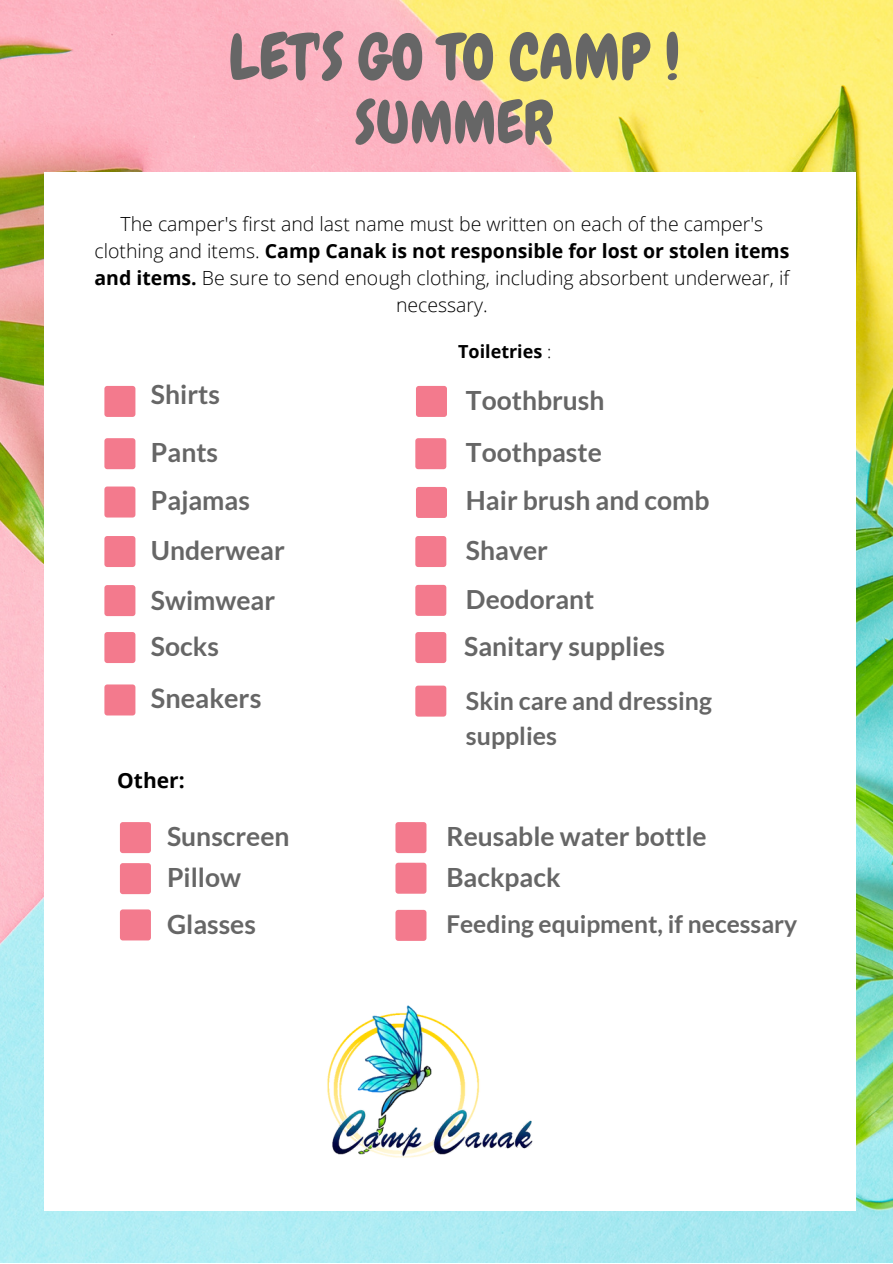
<style>
.page{position:relative;width:893px;height:1264px;background:#fff}
.page>*{position:absolute;margin:0;border:0;box-sizing:border-box;transform-origin:0 0}
.t1{font:62.55px "Chewy";color:#666}
.t2{font:58.05px "Chewy";color:#666}
.t3{font:700 27px "Lato";color:#666}
.t4{font:700 26.4px/46.3px "Lato";color:#666}
.t5{font:700 24.9px/34.8px "Lato";color:#666}
.t6{font:700 24.6px "Lato";color:#666}
.t7{font:700 21px "Open Sans";color:#000}
.t8{font:300 19.5px/27px "Open Sans";color:#000;text-align:center}
.t9{font:700 18px "Open Sans";color:#000}
.s1{font-weight:700}
.s2{font-weight:300}
</style>
<div class="page">
<img style="left:0;top:0;width:892px;height:1262px">
<div style="left:45px;top:241px;width:810px;height:908px;background:#fff"></div>
<div style="left:45px;top:172px;width:810px;height:69px;background:#fff"></div>
<div style="left:45px;top:1149px;width:810px;height:61px;background:#fff"></div>
<svg style="left:415px;top:438px;width:31px;height:31px"></svg>
<svg style="left:416px;top:487px;width:31px;height:31px"></svg>
<svg style="left:416px;top:386px;width:31px;height:31px"></svg>
<svg style="left:415px;top:536px;width:31px;height:31px"></svg>
<svg style="left:415px;top:585px;width:31px;height:31px"></svg>
<svg style="left:415px;top:632px;width:31px;height:31px"></svg>
<svg style="left:415px;top:685px;width:31px;height:31px"></svg>
<svg style="left:395px;top:862px;width:31px;height:31px"></svg>
<svg style="left:395px;top:822px;width:31px;height:31px"></svg>
<svg style="left:395px;top:909px;width:31px;height:31px"></svg>
<svg style="left:104px;top:536px;width:31px;height:31px"></svg>
<svg style="left:104px;top:632px;width:31px;height:31px"></svg>
<svg style="left:104px;top:486px;width:31px;height:31px"></svg>
<svg style="left:104px;top:684px;width:31px;height:31px"></svg>
<svg style="left:104px;top:585px;width:31px;height:31px"></svg>
<svg style="left:104px;top:438px;width:31px;height:31px"></svg>
<svg style="left:104px;top:386px;width:31px;height:31px"></svg>
<svg style="left:120px;top:863px;width:31px;height:31px"></svg>
<svg style="left:120px;top:909px;width:31px;height:31px"></svg>
<svg style="left:120px;top:822px;width:31px;height:31px"></svg>
<img style="left:327px;top:1005px;width:206px;height:153px">
<h1 class="t1" style="left:228px;top:17px;width:453px">LET'S GO TO CAMP !</h1>
<h2 class="t2" style="left:355px;top:86px;width:199px">SUMMER</h2>
<p class="t8" style="left:94px;top:210px;width:696px">The camper's first and last name must be written on each of the camper's clothing and items. <span class="s1">Camp Canak is not responsible for lost or stolen items and items.</span> Be sure to send enough clothing, including absorbent underwear, if necessary.</p>
<h3 class="t4" style="left:151px;top:371px;width:70px">Shirts</h3>
<h3 class="t4" style="left:151px;top:428px;width:69px">Pants</h3>
<h3 class="t4" style="left:151px;top:477px;width:100px">Pajamas</h3>
<h3 class="t4" style="left:151px;top:527px;width:135px">Underwear</h3>
<h3 class="t4" style="left:151px;top:576px;width:126px">Swimwear<br>Socks</h3>
<h3 class="t3" style="left:151px;top:681px;width:112px">Sneakers</h3>
<p class="t7" style="left:117px;top:766px;width:69px">Other:</p>
<h3 class="t4" style="left:167px;top:813px;width:124px">Sunscreen</h3>
<h3 class="t4" style="left:167px;top:853px;width:90px">Pillow<br>Glasses</h3>
<p class="t9" style="left:458px;top:339px;width:95px">Toiletries <span class="s2">:</span></p>
<h3 class="t4" style="left:466px;top:373px;width:140px;line-height:52.2px">Toothbrush<br>Toothpaste</h3>
<h3 class="t4" style="left:466px;top:475px;width:245px;line-height:49.5px">Hair brush and comb<br>Shaver</h3>
<h3 class="t4" style="left:464px;top:575px;width:202px;line-height:47.5px">Deodorant<br>Sanitary supplies</h3>
<p class="t5" style="left:466px;top:683px;width:247px">Skin care and dressing supplies</p>
<h3 class="t4" style="left:446px;top:815px;width:262px;line-height:41px">Reusable water bottle<br>Backpack</h3>
<p class="t6" style="left:446px;top:908px;width:352px">Feeding equipment, if necessary</p>
</div>
